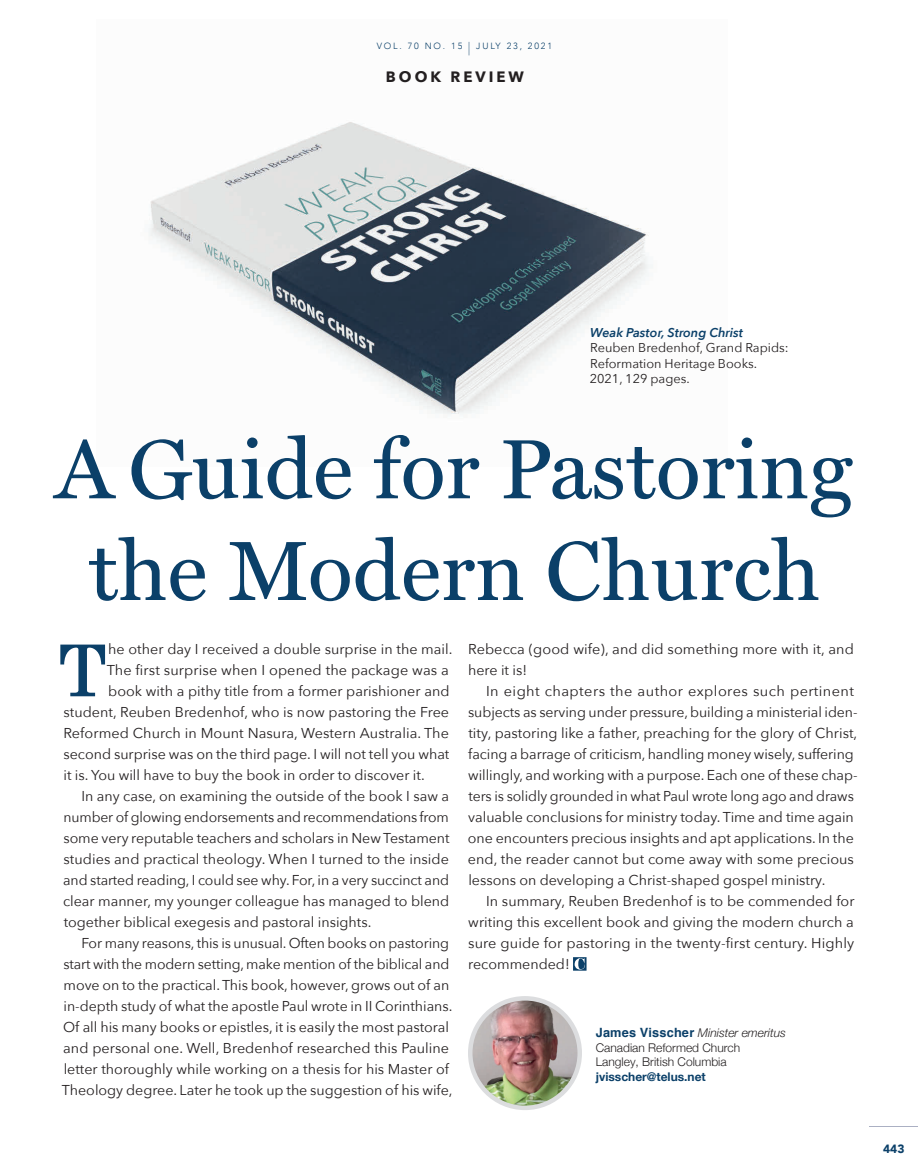
<style>
.page{position:relative;width:918px;height:1175px;background:#fff}
.page>*{position:absolute;margin:0;border:0;box-sizing:border-box;transform-origin:0 0}
.t1{font:84.75px/101.7px "Miller Text";color:#0b4069;text-align:center}
.t2{font:76.05px "School";color:#0b4069}
.t3{font:700 15px "Avenir Next";letter-spacing:.2em;color:#231f20}
.t4{font:14.25px/21px "Avenir Next";color:#231f20}
.t5{font:12.75px/15.3px "Avenir Next";color:#231f20}
.t6{font:italic 600 12.75px "Avenir Next";color:#0b4069}
.t7{font:300 12px/14.4px "Helvetica Neue";color:#231f20}
.t8{font:700 12px "Helvetica Neue";color:#0b4069}
.t9{font:900 12px "Avenir";color:#0b4069}
.t10{font:300 9px "Avenir";letter-spacing:.2em;color:#0b4069}
.s1{font-size:13.5px}
.s2{font-family:"Helvetica";font-weight:700;font-size:12.75px;color:#0b4069}
.s3{font-style:italic}
</style>
<div class="page">
<img style="left:149px;top:122px;width:504px;height:293px">
<svg style="left:573px;top:957px;width:14px;height:13px"></svg>
<img style="left:470px;top:998px;width:110px;height:109px;border-radius:55px">
<div style="left:468px;top:996px;width:114px;height:114px;border:4px solid #dcdddf;border-radius:50%"></div>
<hr style="left:870px;top:1126px;width:48px;height:1px;background:#abb0c3">
<p class="t10" style="left:377px;top:41px;width:177px">VOL. 70 NO. 15 <span class="s1">|</span> JULY 23, 2021</p>
<p class="t3" style="left:386px;top:63px;width:140px">BOOK REVIEW</p>
<p class="t6" style="left:590px;top:322px;width:155px">Weak Pastor, Strong Christ</p>
<p class="t5" style="left:590px;top:340px;width:200px">Reuben Bredenhof, Grand Rapids:<br>Reformation Heritage Books.<br>2021, 129 pages.</p>
<h1 class="t1" style="left:55px;top:420px;width:799px">A Guide for Pastoring the Modern Church</h1>
<h2 class="t2" style="left:58px;top:625px;width:52px">T</h2>
<p class="t4" style="left:108px;top:638px;width:346px">he other day I received a double surprise in the mail.</p>
<p class="t4" style="left:107px;top:659px;width:344px">The first surprise when I opened the package was a</p>
<p class="t4" style="left:108px;top:680px;width:343px">book with a pithy title from a former parishioner and</p>
<p class="t4" style="left:63px;top:701px;width:387px">student, Reuben Bredenhof, who is now pastoring the Free</p>
<p class="t4" style="left:63px;top:722px;width:387px">Reformed Church in Mount Nasura, Western Australia. The</p>
<p class="t4" style="left:63px;top:743px;width:387px">second surprise was on the third page. I will not tell you what</p>
<p class="t4" style="left:64px;top:764px;width:363px">it is. You will have to buy the book in order to discover it.</p>
<p class="t4" style="left:81px;top:785px;width:369px">In any case, on examining the outside of the book I saw a</p>
<p class="t4" style="left:64px;top:806px;width:387px">number of glowing endorsements and recommendations from</p>
<p class="t4" style="left:63px;top:827px;width:388px">some very reputable teachers and scholars in New Testament</p>
<p class="t4" style="left:63px;top:848px;width:387px">studies and practical theology. When I turned to the inside</p>
<p class="t4" style="left:63px;top:869px;width:387px">and started reading, I could see why. For, in a very succinct and</p>
<p class="t4" style="left:63px;top:890px;width:388px">clear manner, my younger colleague has managed to blend</p>
<p class="t4" style="left:64px;top:911px;width:309px">together biblical exegesis and pastoral insights.</p>
<p class="t4" style="left:81px;top:932px;width:369px">For many reasons, this is unusual. Often books on pastoring</p>
<p class="t4" style="left:63px;top:953px;width:387px">start with the modern setting, make mention of the biblical and</p>
<p class="t4" style="left:64px;top:974px;width:387px">move on to the practical. This book, however, grows out of an</p>
<p class="t4" style="left:63px;top:995px;width:390px">in-depth study of what the apostle Paul wrote in II Corinthians.</p>
<p class="t4" style="left:63px;top:1016px;width:387px">Of all his many books or epistles, it is easily the most pastoral</p>
<p class="t4" style="left:63px;top:1037px;width:388px">and personal one. Well, Bredenhof researched this Pauline</p>
<p class="t4" style="left:64px;top:1058px;width:387px">letter thoroughly while working on a thesis for his Master of</p>
<p class="t4" style="left:62px;top:1079px;width:392px">Theology degree. Later he took up the suggestion of his wife,</p>
<p class="t4" style="left:468px;top:638px;width:387px">Rebecca (good wife), and did something more with it, and here it is!</p>
<p class="t4" style="left:468px;top:680px;width:391px;text-indent:18px">In eight chapters the author explores such pertinent subjects as serving under pressure, building a ministerial iden&shy;tity, pastoring like a father, preaching for the glory of Christ, facing a barrage of criticism, handling money wisely, suffering willingly, and working with a purpose. Each one of these chap&shy;ters is solidly grounded in what Paul wrote long ago and draws valuable conclusions for ministry today. Time and time again one encounters precious insights and apt applications. In the end, the reader cannot but come away with some precious lessons on developing a Christ-shaped gospel ministry.</p>
<p class="t4" style="left:468px;top:890px;width:388px;text-align:justify;text-indent:18px">In summary, Reuben Bredenhof is to be commended for writing this excellent book and giving the modern church a sure guide for pastoring in the twenty-first century. Highly recommended!</p>
<p class="t7" style="left:596px;top:1025px;width:192px"><span class="s2">James Visscher</span> <span class="s3">Minister emeritus<br></span>Canadian Reformed Church<br>Langley, British Columbia</p>
<p class="t8" style="left:596px;top:1066px;width:112px">jvisscher@telus.net</p>
<p class="t9" style="left:883px;top:1138px;width:23px">443</p>
</div>
